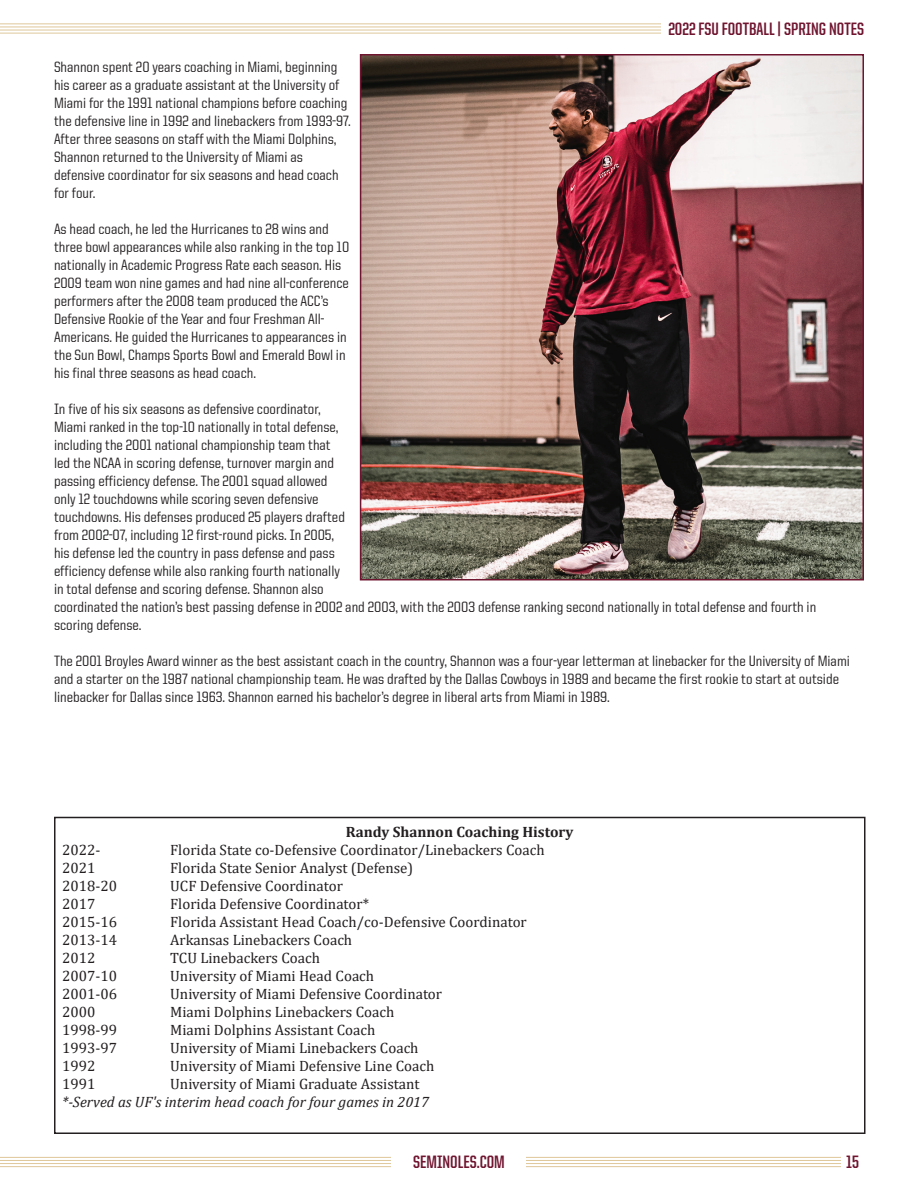
<style>
.page{position:relative;width:918px;height:1188px;background:#fff}
.page>*{position:absolute;margin:0;border:0;box-sizing:border-box;transform-origin:0 0}
.t1{font:700 18px "United Sans Cond";color:#6f1530}
.t2{font:500 15px/18px "United Sans Semi Cond";color:#231f20}
.t3{font:15px "Cambria";color:#231f20}
.t4{font:italic 15px "Cambria";color:#231f20}
.t5{font:700 15px "Cambria";color:#231f20}
</style>
<div class="page">
<hr style="left:0;top:23px;width:850px;height:1px;background:#dfc79a">
<hr style="left:0;top:27px;width:850px;height:1px;background:#dfc79a">
<hr style="left:0;top:30px;width:850px;height:1px;background:#dfc79a">
<hr style="left:0;top:33px;width:850px;height:1px;background:#dfc79a">
<hr style="left:0;top:1157px;width:850px;height:1px;background:#dfc79a">
<hr style="left:0;top:1160px;width:850px;height:1px;background:#dfc79a">
<hr style="left:0;top:1163px;width:850px;height:1px;background:#dfc79a">
<hr style="left:0;top:1166px;width:850px;height:1px;background:#dfc79a">
<div style="left:662px;top:10px;width:202px;height:37px;background:#fff"></div>
<div style="left:841px;top:1134px;width:23px;height:54px;background:#fff"></div>
<div style="left:392px;top:1134px;width:134px;height:54px;background:#fff"></div>
<div style="left:54px;top:817px;width:812px;height:317px;border:2px solid #231f20"></div>
<img style="left:363px;top:57px;width:498px;height:520px">
<div style="left:360px;top:54px;width:504px;height:526px;border:2px solid #6f1530"></div>
<p class="t1" style="left:668px;top:20px;width:197px">2022 FSU FOOTBALL | SPRING NOTES</p>
<p class="t2" style="left:54px;top:58px;width:298px">Shannon spent 20 years coaching in Miami, beginning his career as a graduate assistant at the University of Miami for the 1991 national champions before coaching the defensive line in 1992 and linebackers from 1993-97.<br>After three seasons on staff with the Miami Dolphins, Shannon returned to the University of Miami as defensive coordinator for six seasons and head coach for four.</p>
<p class="t2" style="left:54px;top:220px;width:297px">As head coach, he led the Hurricanes to 28 wins and three bowl appearances while also ranking in the top 10 nationally in Academic Progress Rate each season. His 2009 team won nine games and had nine all-conference performers after the 2008 team produced the ACC’s Defensive Rookie of the Year and four Freshman All-Americans. He guided the Hurricanes to appearances in the Sun Bowl, Champs Sports Bowl and Emerald Bowl in his final three seasons as head coach.</p>
<p class="t2" style="left:54px;top:400px;width:764px">In five of his six seasons as defensive coordinator,<br>Miami ranked in the top-10 nationally in total defense,<br>including the 2001 national championship team that<br>led the NCAA in scoring defense, turnover margin and<br>passing efficiency defense. The 2001 squad allowed<br>only 12 touchdowns while scoring seven defensive<br>touchdowns. His defenses produced 25 players drafted<br>from 2002-07, including 12 first-round picks. In 2005,<br>his defense led the country in pass defense and pass<br>efficiency defense while also ranking fourth nationally<br>in total defense and scoring defense. Shannon also<br>coordinated the nation’s best passing defense in 2002 and 2003, with the 2003 defense ranking second nationally in total defense and fourth in scoring defense.</p>
<p class="t2" style="left:54px;top:652px;width:797px">The 2001 Broyles Award winner as the best assistant coach in the country, Shannon was a four-year letterman at linebacker for the University of Miami and a starter on the 1987 national championship team. He was drafted by the Dallas Cowboys in 1989 and became the first rookie to start at outside linebacker for Dallas since 1963. Shannon earned his bachelor’s degree in liberal arts from Miami in 1989.</p>
<p class="t5" style="left:346px;top:821px;width:229px">Randy Shannon Coaching History</p>
<p class="t3" style="left:62px;top:841px;width:40px">2022-</p>
<p class="t3" style="left:170px;top:841px;width:376px">Florida State co-Defensive Coordinator/Linebackers Coach</p>
<p class="t3" style="left:62px;top:859px;width:35px">2021</p>
<p class="t3" style="left:170px;top:859px;width:245px">Florida State Senior Analyst (Defense)</p>
<p class="t3" style="left:62px;top:877px;width:56px">2018-20</p>
<p class="t3" style="left:170px;top:877px;width:174px">UCF Defensive Coordinator</p>
<p class="t3" style="left:62px;top:895px;width:35px">2017</p>
<p class="t3" style="left:170px;top:895px;width:201px">Florida Defensive Coordinator*</p>
<p class="t3" style="left:62px;top:913px;width:56px">2015-16</p>
<p class="t3" style="left:170px;top:913px;width:358px">Florida Assistant Head Coach/co-Defensive Coordinator</p>
<p class="t3" style="left:62px;top:931px;width:56px">2013-14</p>
<p class="t3" style="left:170px;top:931px;width:184px">Arkansas Linebackers Coach</p>
<p class="t3" style="left:62px;top:949px;width:35px">2012</p>
<p class="t3" style="left:170px;top:949px;width:151px">TCU Linebackers Coach</p>
<p class="t3" style="left:62px;top:967px;width:56px">2007-10</p>
<p class="t3" style="left:170px;top:967px;width:205px">University of Miami Head Coach</p>
<p class="t3" style="left:62px;top:985px;width:56px">2001-06</p>
<p class="t3" style="left:170px;top:985px;width:273px">University of Miami Defensive Coordinator</p>
<p class="t3" style="left:62px;top:1003px;width:35px">2000</p>
<p class="t3" style="left:170px;top:1003px;width:226px">Miami Dolphins Linebackers Coach</p>
<p class="t3" style="left:62px;top:1021px;width:56px">1998-99</p>
<p class="t3" style="left:170px;top:1021px;width:207px">Miami Dolphins Assistant Coach</p>
<p class="t3" style="left:62px;top:1039px;width:56px">1993-97</p>
<p class="t3" style="left:170px;top:1039px;width:250px">University of Miami Linebackers Coach</p>
<p class="t3" style="left:62px;top:1057px;width:35px">1992</p>
<p class="t3" style="left:170px;top:1057px;width:266px">University of Miami Defensive Line Coach</p>
<p class="t3" style="left:62px;top:1075px;width:35px">1991</p>
<p class="t3" style="left:170px;top:1075px;width:251px">University of Miami Graduate Assistant</p>
<p class="t4" style="left:62px;top:1091px;width:368px">*-Served as UF's interim head coach for four games in 2017</p>
<p class="t1" style="left:413px;top:1152px;width:93px">SEMINOLES.COM</p>
<p class="t1" style="left:846px;top:1152px;width:14px">15</p>
</div>
